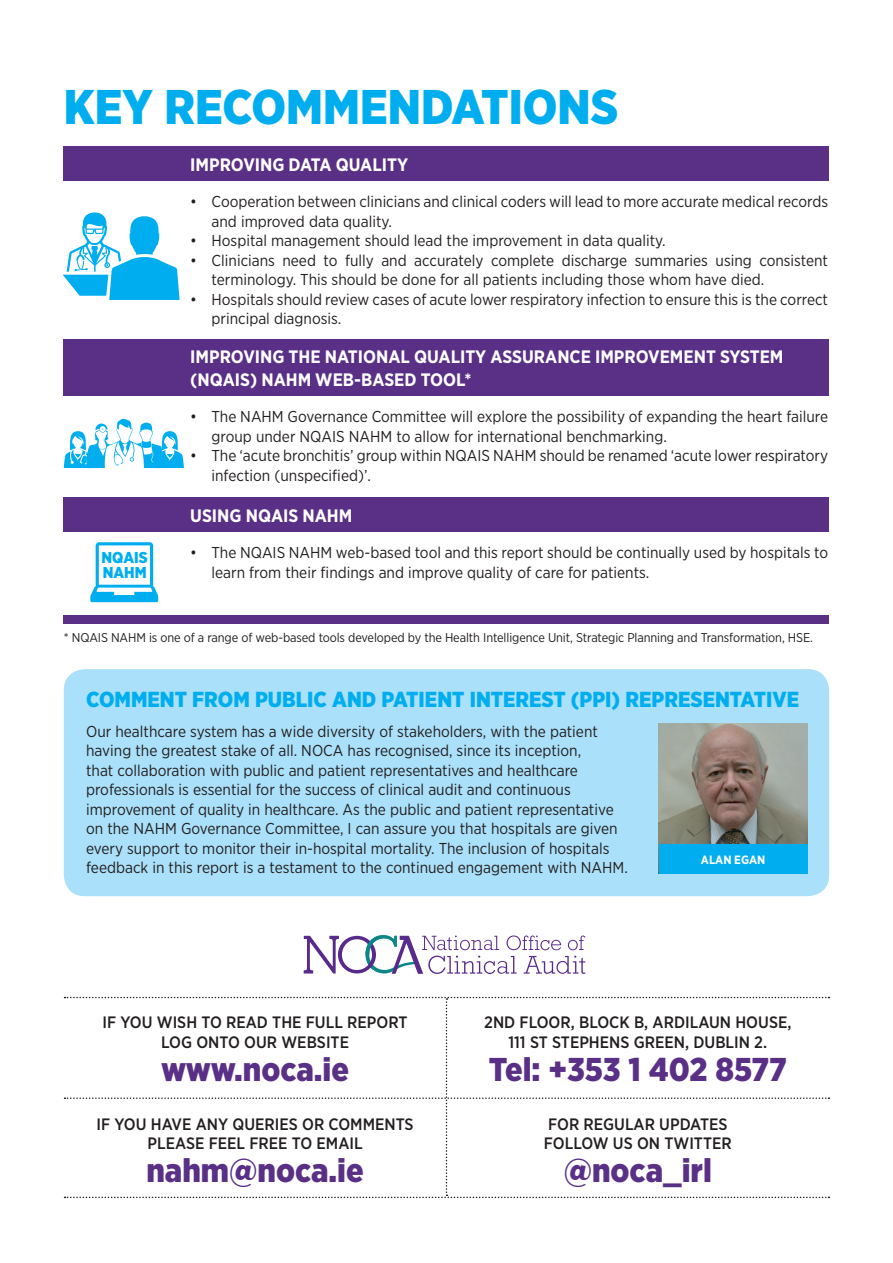
<style>
.page{position:relative;width:893px;height:1263px;background:#fff}
.page>*{position:absolute;margin:0;border:0;box-sizing:border-box;transform-origin:0 0}
.t1{font:900 48.75px "Gotham Narrow";color:#00aeef}
.t2{font:900 33px "Gotham Narrow";color:#5a3087}
.t3{font:900 21.75px "Gotham Narrow";color:#00aeef}
.t4{font:700 18px/22.5px "Gotham Narrow";color:#fff}
.t5{font:500 16.5px/19.8px "Gotham Narrow";color:#231f20;text-align:center}
.t6{font:15.75px/19.5px "Gotham Narrow";color:#231f20}
.t7{font:900 15.75px/15px "Gotham Narrow";color:#00aeef}
.t8{font:12.75px "Gotham Narrow";letter-spacing:-.01em;color:#231f20}
.t9{font:700 12px "Gotham Narrow";color:#fff}
</style>
<div class="page">
<div style="left:64px;top:147px;width:765px;height:34px;background:#5a3087"></div>
<svg style="left:62px;top:212px;width:118px;height:88px"></svg>
<div style="left:64px;top:339px;width:765px;height:56px;background:#5a3087"></div>
<svg style="left:64px;top:418px;width:120px;height:50px"></svg>
<div style="left:64px;top:615px;width:765px;height:9px;background:#5a3087"></div>
<div style="left:64px;top:497px;width:765px;height:34px;background:#5a3087"></div>
<svg style="left:90px;top:542px;width:68px;height:60px"></svg>
<svg style="left:65px;top:997px;width:764px;height:201px"></svg>
<svg style="left:304px;top:935px;width:281px;height:39px"></svg>
<div style="left:64px;top:669px;width:765px;height:227px;background:#aae0f9;border-radius:21px"></div>
<img style="left:659px;top:724px;width:149px;height:120px">
<div style="left:659px;top:844px;width:149px;height:30px;background:#00aeef"></div>
<h1 class="t1" style="left:64px;top:75px;width:556px">KEY RECOMMENDATIONS</h1>
<p class="t4" style="left:190px;top:153px;width:219px">IMPROVING DATA QUALITY</p>
<p class="t6" style="left:212px;top:192px;width:618px;text-indent:-21px">• Cooperation between clinicians and clinical coders will lead to more accurate medical records and improved data quality.</p>
<p class="t6" style="left:190px;top:231px;width:477px">• Hospital management should lead the improvement in data quality.</p>
<p class="t6" style="left:212px;top:250px;width:618px;text-indent:-21px">• Clinicians need to fully and accurately complete discharge summaries using consistent terminology. This should be done for all patients including those whom have died.</p>
<p class="t6" style="left:212px;top:289px;width:618px;text-indent:-21px">• Hospitals should review cases of acute lower respiratory infection to ensure this is the correct principal diagnosis.</p>
<p class="t4" style="left:190px;top:345px;width:595px">IMPROVING THE NATIONAL QUALITY ASSURANCE IMPROVEMENT SYSTEM (NQAIS) NAHM WEB-BASED TOOL*</p>
<p class="t6" style="left:212px;top:407px;width:618px;text-indent:-21px">• The NAHM Governance Committee will explore the possibility of expanding the heart failure group under NQAIS NAHM to allow for international benchmarking.</p>
<p class="t6" style="left:212px;top:446px;width:618px;text-indent:-21px">• The ‘acute bronchitis’ group within NQAIS NAHM should be renamed ‘acute lower respiratory infection (unspecified)’.</p>
<p class="t4" style="left:190px;top:504px;width:163px">USING NQAIS NAHM</p>
<p class="t6" style="left:212px;top:542px;width:618px;text-indent:-21px">• The NQAIS NAHM web-based tool and this report should be continually used by hospitals to learn from their findings and improve quality of care for patients.</p>
<p class="t7" style="left:102px;top:550px;width:48px">NQAIS<br>NAHM</p>
<p class="t8" style="left:64px;top:629px;width:751px">* NQAIS NAHM is one of a range of web-based tools developed by the Health Intelligence Unit, Strategic Planning and Transformation, HSE.</p>
<h3 class="t3" style="left:86px;top:685px;width:714px">COMMENT FROM PUBLIC AND PATIENT INTEREST (PPI) REPRESENTATIVE</h3>
<p class="t6" style="left:86px;top:721px;width:543px">Our healthcare system has a wide diversity of stakeholders, with the patient having the greatest stake of all. NOCA has recognised, since its inception,<br>that collaboration with public and patient representatives and healthcare professionals is essential for the success of clinical audit and continuous improvement of quality in healthcare. As the public and patient representative on the NAHM Governance Committee, I can assure you that hospitals are given every support to monitor their in-hospital mortality. The inclusion of hospitals feedback in this report is a testament to the continued engagement with NAHM.</p>
<p class="t9" style="left:701px;top:852px;width:66px">ALAN EGAN</p>
<p class="t5" style="left:103px;top:1012px;width:307px">IF YOU WISH TO READ THE FULL REPORT<br>LOG ONTO OUR WEBSITE</p>
<h2 class="t2" style="left:161px;top:1048px;width:190px">www.noca.ie</h2>
<p class="t5" style="left:97px;top:1114px;width:319px">IF YOU HAVE ANY QUERIES OR COMMENTS<br>PLEASE FEEL FREE TO EMAIL</p>
<h2 class="t2" style="left:146px;top:1149px;width:219px">nahm@noca.ie</h2>
<p class="t5" style="left:484px;top:1012px;width:309px">2ND FLOOR, BLOCK B, ARDILAUN HOUSE,<br>111 ST STEPHENS GREEN, DUBLIN 2.</p>
<h2 class="t2" style="left:489px;top:1048px;width:299px">Tel: +353 1 402 8577</h2>
<p class="t5" style="left:544px;top:1114px;width:189px;text-align:left">FOR REGULAR UPDATES<br>FOLLOW US ON TWITTER</p>
<h2 class="t2" style="left:564px;top:1149px;width:150px">@noca_irl</h2>
</div>
